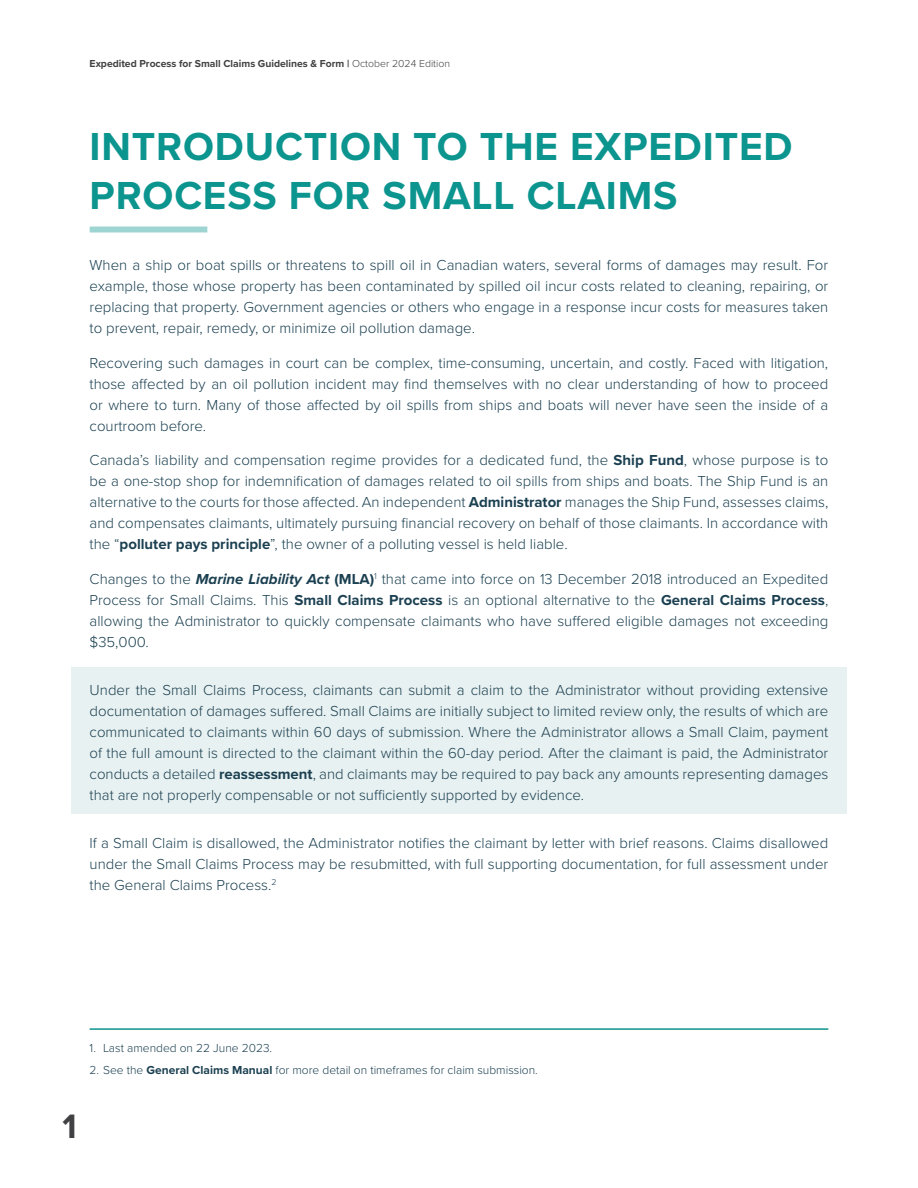
<style>
.page{position:relative;width:918px;height:1188px;background:#fff}
.page>*{position:absolute;margin:0;border:0;box-sizing:border-box;transform-origin:0 0}
.t1{font:700 40.5px/48.6px "Proxima Nova";letter-spacing:.02em;color:#0c948f}
.t2{font:700 35.1px "Proxima Nova";color:#414042}
.t3{font:300 15px/21px "Proxima Nova";color:#1b4051;text-align:justify}
.t4{font:300 12px "Proxima Nova";color:#1b4051}
.t5{font:700 10.5px "Proxima Nova";color:#414042}
.s1{font-weight:300}
.s2{font-weight:700}
.s3{font-weight:700;font-style:italic}
</style>
<div class="page">
<div style="left:71px;top:667px;width:776px;height:147px;background:#e8f1f1"></div>
<div style="left:90px;top:226px;width:117px;height:6px;background:#9ed4d2"></div>
<hr style="left:90px;top:1028px;width:738px;height:2px;background:#0c948f">
<p class="t5" style="left:90px;top:55px;width:362px">Expedited Process for Small Claims Guidelines &amp; Form | <span class="s1">October 2024 Edition</span></p>
<h1 class="t1" style="left:90px;top:122px;width:704px">INTRODUCTION TO THE EXPEDITED<br>PROCESS FOR SMALL CLAIMS</h1>
<p class="t3" style="left:90px;top:254px;width:740px">When a ship or boat spills or threatens to spill oil in Canadian waters, several forms of damages may result. For example, those whose property has been contaminated by spilled oil incur costs related to cleaning, repairing, or replacing that property. Government agencies or others who engage in a response incur costs for measures taken to prevent, repair, remedy, or minimize oil pollution damage.</p>
<p class="t3" style="left:90px;top:352px;width:740px">Recovering such damages in court can be complex, time-consuming, uncertain, and costly. Faced with litigation, those affected by an oil pollution incident may find themselves with no clear understanding of how to proceed or where to turn. Many of those affected by oil spills from ships and boats will never have seen the inside of a courtroom before.</p>
<p class="t3" style="left:90px;top:449px;width:740px">Canada’s liability and compensation regime provides for a dedicated fund, the <span class="s2">Ship Fund</span>, whose purpose is to be a one-stop shop for indemnification of damages related to oil spills from ships and boats. The Ship Fund is an alternative to the courts for those affected. An independent <span class="s2">Administrator</span> manages the Ship Fund, assesses claims, and compensates claimants, ultimately pursuing financial recovery on behalf of those claimants. In accordance with the “<span class="s2">polluter pays principle</span>”, the owner of a polluting vessel is held liable.</p>
<p class="t3" style="left:90px;top:568px;width:740px">Changes to the <span class="s3">Marine Liability Act</span> <span class="s2">(MLA)</span><sup>1</sup> that came into force on 13 December 2018 introduced an Expedited Process for Small Claims. This <span class="s2">Small Claims Process</span> is an optional alternative to the <span class="s2">General Claims Process</span>, allowing the Administrator to quickly compensate claimants who have suffered eligible damages not exceeding $35,000.</p>
<p class="t3" style="left:90px;top:679px;width:740px">Under the Small Claims Process, claimants can submit a claim to the Administrator without providing extensive documentation of damages suffered. Small Claims are initially subject to limited review only, the results of which are communicated to claimants within 60 days of submission. Where the Administrator allows a Small Claim, payment of the full amount is directed to the claimant within the 60-day period. After the claimant is paid, the Administrator conducts a detailed <span class="s2">reassessment</span>, and claimants may be required to pay back any amounts representing damages that are not properly compensable or not sufficiently supported by evidence.</p>
<p class="t3" style="left:90px;top:832px;width:740px">If a Small Claim is disallowed, the Administrator notifies the claimant by letter with brief reasons. Claims disallowed under the Small Claims Process may be resubmitted, with full supporting documentation, for full assessment under the General Claims Process.<sup>2</sup></p>
<p class="t4" style="left:90px;top:1039px;width:184px">1. Last amended on 22 June 2023.</p>
<p class="t4" style="left:90px;top:1061px;width:450px">2. See the <span class="s2">General Claims Manual</span> for more detail on timeframes for claim submission.</p>
<h2 class="t2" style="left:63px;top:1100px;width:16px">1</h2>
</div>
